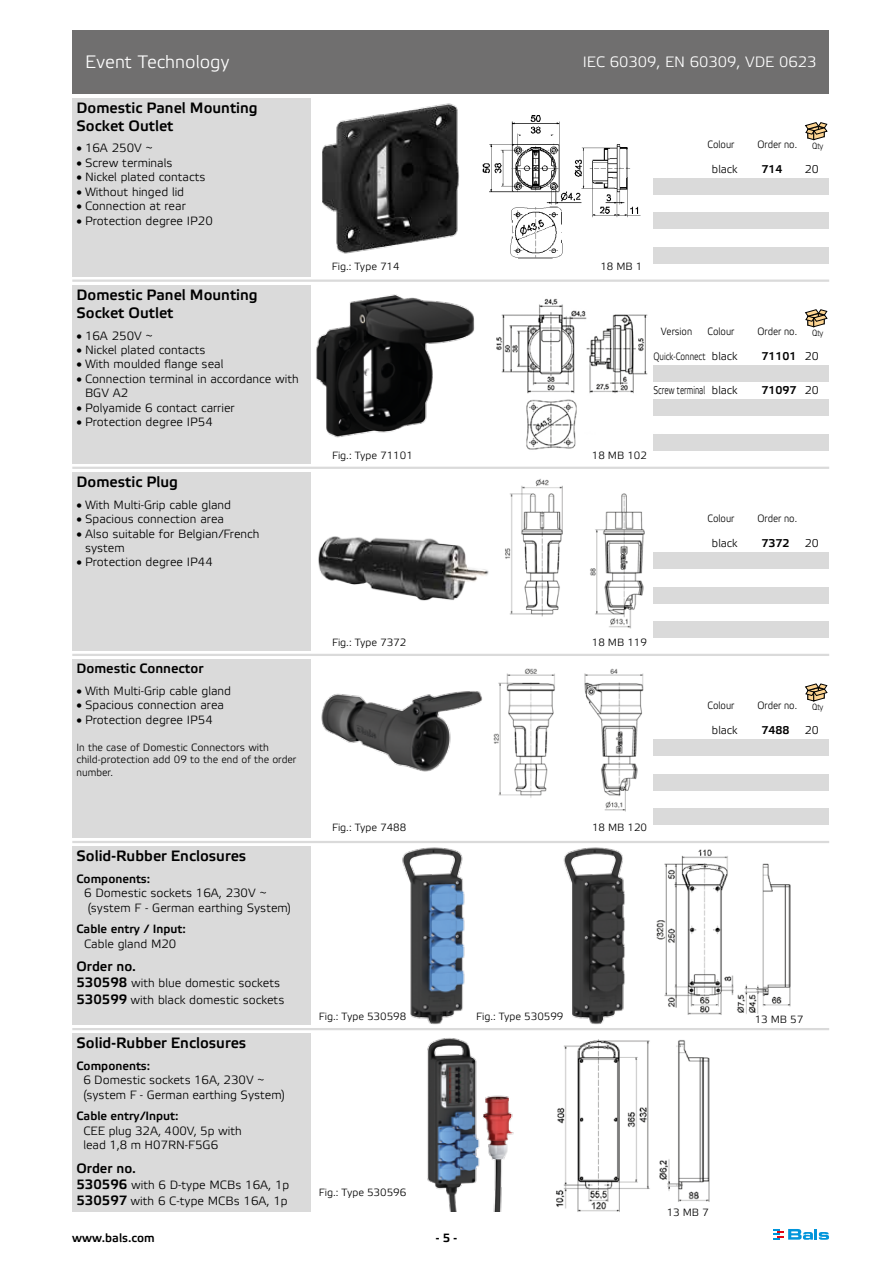
<style>
.page{position:relative;width:893px;height:1263px;background:#fff}
.page>*{position:absolute;margin:0;border:0;box-sizing:border-box;transform-origin:0 0}
.t1{font:300 18px "Etelka";color:#fff}
.t2{font:500 15px/18px "Etelka";color:#000}
.t3{font:300 15px "Etelka";color:#fff}
.t4{font:500 13.5px "Etelka";color:#000}
.t5{font:300 12px/14.4px "Etelka";color:#000}
.t6{font:500 12px "Etelka";color:#000}
.t7{font:500 11.25px "Etelka";color:#000}
.t8{font:300 11.25px "Etelka";color:#000}
.t9{font:300 11.25px "Etelka";color:#000;scale:.68 1}
.t10{font:300 10.5px "Etelka";color:#000}
.t11{font:300 10.5px/12.6px "Etelka";color:#000;scale:.96 1}
.t12{font:300 10.5px "Etelka";color:#000;scale:.89 1}
.t13{font:300 10.5px "Etelka";color:#000;scale:.77 1}
.t14{font:300 9.15px "Rotis Sans Serif";letter-spacing:-.05em;color:#000}
.s1{font-size:11.25px}
.s2{font-weight:300}
.s3{font-weight:500;font-size:13.5px}
</style>
<div class="page">
<div style="left:72px;top:30px;width:757px;height:64px;background:#706f6f"></div>
<svg style="left:773px;top:1229px;width:56px;height:11px"></svg>
<hr style="left:72px;top:841px;width:757px;height:2px;background:#dadada">
<div style="left:72px;top:98px;width:238px;height:178px;background:#dadada"></div>
<img style="left:310px;top:98px;width:149px;height:172px">
<svg style="left:805px;top:122px;width:22px;height:18px"></svg>
<hr style="left:72px;top:467px;width:757px;height:2px;background:#dadada">
<hr style="left:72px;top:280px;width:757px;height:2px;background:#dadada">
<img style="left:482px;top:115px;width:159px;height:144px">
<div style="left:72px;top:285px;width:238px;height:178px;background:#dadada"></div>
<svg style="left:805px;top:310px;width:22px;height:17px"></svg>
<img style="left:543px;top:298px;width:119px;height:151px">
<div style="left:653px;top:247px;width:176px;height:17px;background:#dadada"></div>
<div style="left:653px;top:178px;width:176px;height:17px;background:#dadada"></div>
<div style="left:653px;top:213px;width:176px;height:16px;background:#dadada"></div>
<div style="left:653px;top:434px;width:176px;height:17px;background:#dadada"></div>
<div style="left:653px;top:365px;width:176px;height:17px;background:#dadada"></div>
<div style="left:653px;top:400px;width:176px;height:16px;background:#dadada"></div>
<img style="left:316px;top:294px;width:227px;height:156px">
<hr style="left:72px;top:654px;width:757px;height:2px;background:#dadada">
<div style="left:72px;top:472px;width:238px;height:179px;background:#dadada"></div>
<img style="left:505px;top:478px;width:153px;height:151px">
<div style="left:72px;top:659px;width:238px;height:179px;background:#dadada"></div>
<img style="left:493px;top:668px;width:151px;height:144px">
<div style="left:653px;top:621px;width:176px;height:17px;background:#dadada"></div>
<div style="left:653px;top:552px;width:176px;height:17px;background:#dadada"></div>
<div style="left:653px;top:587px;width:176px;height:16px;background:#dadada"></div>
<div style="left:653px;top:808px;width:176px;height:17px;background:#dadada"></div>
<div style="left:653px;top:739px;width:176px;height:17px;background:#dadada"></div>
<div style="left:653px;top:774px;width:176px;height:16px;background:#dadada"></div>
<img style="left:318px;top:536px;width:171px;height:65px">
<img style="left:321px;top:691px;width:162px;height:81px">
<svg style="left:805px;top:684px;width:22px;height:17px"></svg>
<hr style="left:72px;top:1028px;width:757px;height:2px;background:#dadada">
<div style="left:72px;top:846px;width:238px;height:179px;background:#dadada"></div>
<img style="left:656px;top:849px;width:135px;height:166px">
<div style="left:72px;top:1033px;width:238px;height:179px;background:#dadada"></div>
<img style="left:556px;top:1039px;width:154px;height:173px">
<div style="left:667px;top:1208px;width:48px;height:8px;background:#fff"></div>
<img style="left:402px;top:847px;width:63px;height:178px">
<img style="left:563px;top:847px;width:62px;height:178px">
<img style="left:427px;top:1038px;width:87px;height:174px">
<h1 class="t1" style="left:85px;top:51px;width:146px">Event Technology</h1>
<p class="t3" style="left:583px;top:53px;width:235px">IEC 60309, EN 60309, VDE 0623</p>
<p class="t2" style="left:77px;top:99px;width:183px">Domestic Panel Mounting<br>Socket Outlet</p>
<p class="t5" style="left:77px;top:141px;width:78px">• 16A 250V ~</p>
<p class="t5" style="left:77px;top:156px;width:97px">• Screw terminals</p>
<p class="t5" style="left:77px;top:170px;width:130px">• Nickel plated contacts</p>
<p class="t5" style="left:77px;top:185px;width:109px">• Without hinged lid</p>
<p class="t5" style="left:77px;top:199px;width:111px">• Connection at rear</p>
<p class="t5" style="left:77px;top:213px;width:138px">• Protection degree IP20</p>
<p class="t10" style="left:332px;top:260px;width:69px">Fig.: Type 714</p>
<p class="t12" style="left:707px;top:138px;width:32px">Colour</p>
<p class="t12" style="left:757px;top:138px;width:46px">Order no.</p>
<p class="t14" style="left:747px;top:141px;width:40px">9h 6h 6h</p>
<p class="t14" style="left:812px;top:141px;width:13px">Qty</p>
<p class="t8" style="left:712px;top:162px;width:27px">black</p>
<p class="t7" style="left:761px;top:162px;width:23px">714</p>
<p class="t8" style="left:805px;top:162px;width:15px">20</p>
<p class="t10" style="left:600px;top:260px;width:43px">18 MB 1</p>
<p class="t2" style="left:77px;top:286px;width:183px">Domestic Panel Mounting<br>Socket Outlet</p>
<p class="t5" style="left:77px;top:328px;width:78px">• 16A 250V ~</p>
<p class="t5" style="left:77px;top:343px;width:130px">• Nickel plated contacts</p>
<p class="t5" style="left:77px;top:357px;width:148px">• With moulded flange seal</p>
<p class="t5" style="left:85px;top:372px;width:215px;text-indent:-9px">• Connection terminal in accordance with<br>BGV A2</p>
<p class="t5" style="left:77px;top:400px;width:160px">• Polyamide 6 contact carrier</p>
<p class="t5" style="left:77px;top:415px;width:138px">• Protection degree IP54</p>
<p class="t2" style="left:77px;top:473px;width:103px">Domestic Plug</p>
<p class="t5" style="left:77px;top:498px;width:156px">• With Multi-Grip cable gland</p>
<p class="t5" style="left:77px;top:512px;width:149px">• Spacious connection area</p>
<p class="t5" style="left:85px;top:526px;width:176px;text-indent:-9px">• Also suitable for Belgian/French system</p>
<p class="t5" style="left:77px;top:555px;width:138px">• Protection degree IP44</p>
<p class="t12" style="left:707px;top:325px;width:32px">Colour</p>
<p class="t12" style="left:757px;top:325px;width:46px">Order no.</p>
<p class="t12" style="left:661px;top:325px;width:37px">Version</p>
<p class="t14" style="left:684px;top:328px;width:40px">6h 9h 9h</p>
<p class="t14" style="left:747px;top:328px;width:40px">9h 6h 6h</p>
<p class="t14" style="left:812px;top:328px;width:13px">Qty</p>
<p class="t13" style="left:653px;top:350px;width:111px">Quick-Connect <span class="s1">black</span></p>
<p class="t7" style="left:761px;top:349px;width:59px">71101 <span class="s2">20</span></p>
<p class="t9" style="left:653px;top:383px;width:125px">Screw terminal black</p>
<p class="t7" style="left:761px;top:383px;width:59px">71097 <span class="s2">20</span></p>
<p class="t10" style="left:332px;top:449px;width:82px">Fig.: Type 71101</p>
<p class="t10" style="left:592px;top:449px;width:57px">18 MB 102</p>
<p class="t12" style="left:707px;top:512px;width:32px">Colour</p>
<p class="t12" style="left:757px;top:512px;width:46px">Order no.</p>
<p class="t8" style="left:712px;top:536px;width:27px">black</p>
<p class="t7" style="left:761px;top:536px;width:30px">7372</p>
<p class="t8" style="left:805px;top:536px;width:15px">20</p>
<p class="t4" style="left:77px;top:660px;width:129px">Domestic Connector</p>
<p class="t5" style="left:77px;top:684px;width:156px">• With Multi-Grip cable gland</p>
<p class="t5" style="left:77px;top:698px;width:149px">• Spacious connection area</p>
<p class="t5" style="left:77px;top:712px;width:138px">• Protection degree IP54</p>
<p class="t11" style="left:77px;top:741px;width:231px">In the case of Domestic Connectors with child-protection add 09 to the end of the order number.</p>
<p class="t2" style="left:77px;top:847px;width:171px">Solid-Rubber Enclosures</p>
<p class="t6" style="left:77px;top:871px;width:75px">Components:</p>
<p class="t5" style="left:88px;top:886px;width:205px;text-indent:-4px">6 Domestic sockets 16A, 230V ~ (system F - German earthing System)</p>
<p class="t6" style="left:77px;top:922px;width:111px">Cable entry / Input:</p>
<p class="t5" style="left:84px;top:937px;width:94px">Cable gland M20</p>
<p class="t4" style="left:77px;top:958px;width:61px">Order no.</p>
<p class="t5" style="left:77px;top:975px;width:209px;line-height:16.2px"><span class="s3">530598</span> with blue domestic sockets<br><span class="s3">530599</span> with black domestic sockets</p>
<p class="t2" style="left:77px;top:1034px;width:171px">Solid-Rubber Enclosures</p>
<p class="t6" style="left:77px;top:1058px;width:75px">Components:</p>
<p class="t5" style="left:83px;top:1073px;width:203px">6 Domestic sockets 16A, 230V ~ (system F - German earthing System)</p>
<p class="t6" style="left:77px;top:1109px;width:103px">Cable entry/Input:</p>
<p class="t5" style="left:83px;top:1124px;width:160px">CEE plug 32A, 400V, 5p with lead 1,8 m H07RN-F5G6</p>
<p class="t4" style="left:77px;top:1159px;width:61px">Order no.</p>
<p class="t5" style="left:77px;top:1177px;width:214px;line-height:16.2px"><span class="s3">530596</span> with 6 D-type MCBs 16A, 1p<br><span class="s3">530597</span> with 6 C-type MCBs 16A, 1p</p>
<p class="t10" style="left:332px;top:636px;width:76px">Fig.: Type 7372</p>
<p class="t10" style="left:592px;top:636px;width:57px">18 MB 119</p>
<p class="t10" style="left:332px;top:821px;width:76px">Fig.: Type 7488</p>
<p class="t10" style="left:592px;top:821px;width:57px">18 MB 120</p>
<p class="t12" style="left:707px;top:699px;width:32px">Colour</p>
<p class="t12" style="left:757px;top:699px;width:46px">Order no.</p>
<p class="t14" style="left:747px;top:702px;width:40px">9h 6h 6h</p>
<p class="t14" style="left:812px;top:702px;width:13px">Qty</p>
<p class="t8" style="left:712px;top:723px;width:27px">black</p>
<p class="t7" style="left:761px;top:723px;width:30px">7488</p>
<p class="t8" style="left:805px;top:723px;width:15px">20</p>
<p class="t10" style="left:319px;top:1009px;width:89px">Fig.: Type 530598</p>
<p class="t10" style="left:476px;top:1009px;width:89px">Fig.: Type 530599</p>
<p class="t10" style="left:319px;top:1186px;width:89px">Fig.: Type 530596</p>
<p class="t10" style="left:755px;top:1013px;width:50px">13 MB 57</p>
<p class="t10" style="left:667px;top:1206px;width:43px">13 MB 7</p>
<p class="t6" style="left:72px;top:1230px;width:84px">www.bals.com</p>
<p class="t6" style="left:436px;top:1230px;width:23px">- 5 -</p>
</div>
